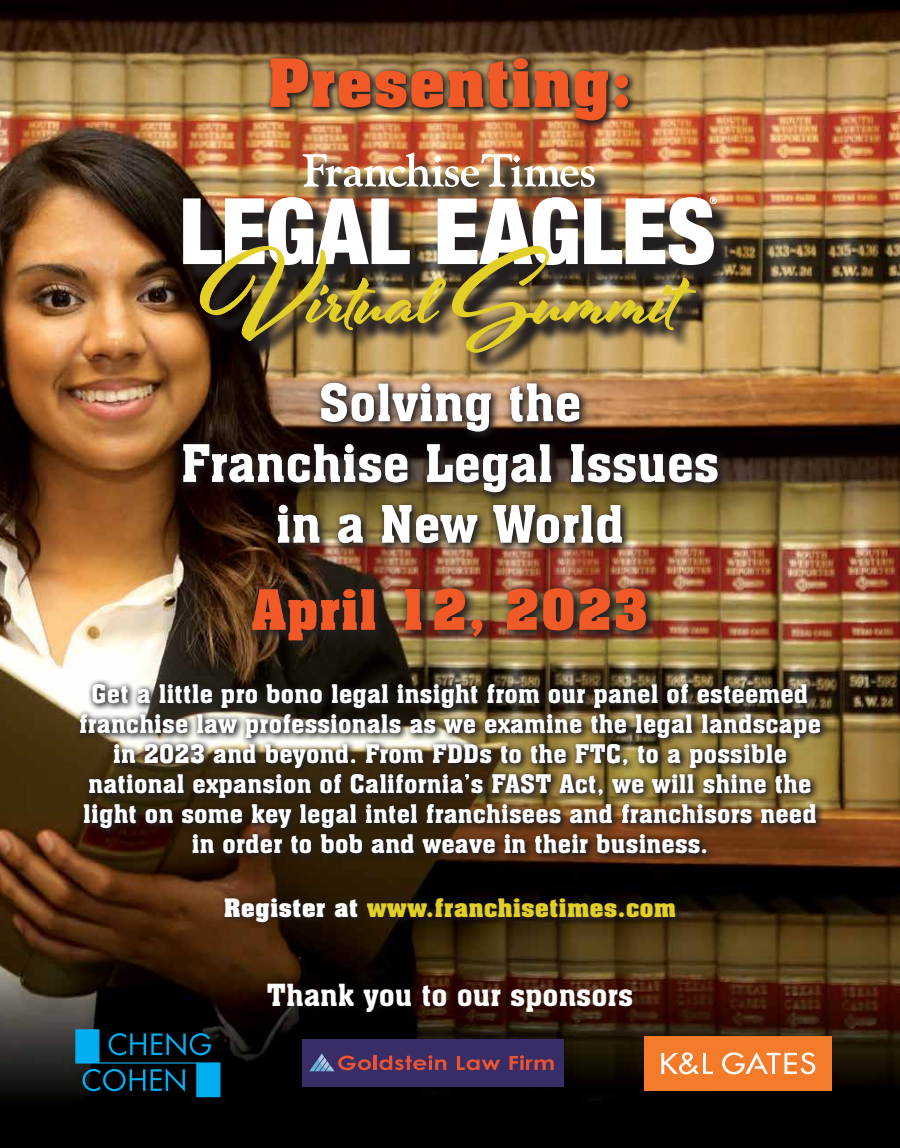
<style>
.page{position:relative;width:900px;height:1148px;background:#fff}
.page>*{position:absolute;margin:0;border:0;box-sizing:border-box;transform-origin:0 0}
.t1{font:700 65px "Aachen BT";color:#f15a26}
.t2{font:700 54.38px "Aachen BT";color:#f15a26}
.t3{font:50.62px/60.8px "Aachen BT";color:#fff;text-align:center}
.t4{font:30px "Aachen BT";color:#fff}
.t5{font:25px/30px "Aachen BT";letter-spacing:.01em;color:#fff;text-align:center}
.t6{font:700 25px "Aachen BT";color:#e2d027}
.s1{color:#fff}
</style>
<div class="page">
<img style="left:0;top:0;width:900px;height:1148px">
<svg style="left:220px;top:893px;width:464px;height:37px;background:#23170b"></svg>
<img style="left:178px;top:377px;width:550px;height:177px">
<img style="left:266px;top:53px;width:371px;height:76px">
<img style="left:186px;top:156px;width:550px;height:216px">
<img style="left:303px;top:153px;width:292px;height:34px">
<img style="left:183px;top:197px;width:534px;height:68px">
<img style="left:199px;top:245px;width:498px;height:108px">
<img style="left:245px;top:581px;width:414px;height:73px">
<img style="left:76px;top:678px;width:753px;height:183px">
<div style="left:265px;top:980px;width:378px;height:42px;background:#231f20;opacity:.25"></div>
<svg style="left:75px;top:1029px;width:146px;height:68px;background:#01374b"></svg>
<div style="left:302px;top:1039px;width:262px;height:47px;background:#382d66"></div>
<hr style="left:374px;top:1055px;width:3px;height:14px;background:#ea5431">
<svg style="left:379px;top:1055px;width:67px;height:15px"></svg>
<svg style="left:457px;top:1056px;width:43px;height:14px"></svg>
<svg style="left:510px;top:1055px;width:44px;height:14px"></svg>
<svg style="left:309px;top:1053px;width:62px;height:18px"></svg>
<div style="left:645px;top:1036px;width:187px;height:54px;background:#f47b29"></div>
<svg style="left:661px;top:1052px;width:52px;height:22px"></svg>
<svg style="left:722px;top:1052px;width:93px;height:22px"></svg>
<h1 class="t1" style="left:268px;top:42px;width:366px">Presenting:</h1>
<h3 class="t3" style="left:181px;top:371px;width:540px">Solving the<br>Franchise Legal Issues in a New World</h3>
<h2 class="t2" style="left:251px;top:575px;width:399px">April 12, 2023</h2>
<p class="t5" style="left:79px;top:678px;width:743px">Get a little pro bono legal insight from our panel of esteemed franchise law professionals as we examine the legal landscape in 2023 and beyond. From FDDs to the FTC, to a possible national expansion of California’s FAST Act, we will shine the light on some key legal intel franchisees and franchisors need in order to bob and weave in their business.</p>
<p class="t6" style="left:224px;top:892px;width:454px"><span class="s1">Register at</span> www.franchisetimes.com</p>
<p class="t4" style="left:267px;top:976px;width:368px">Thank you to our sponsors</p>
</div>
